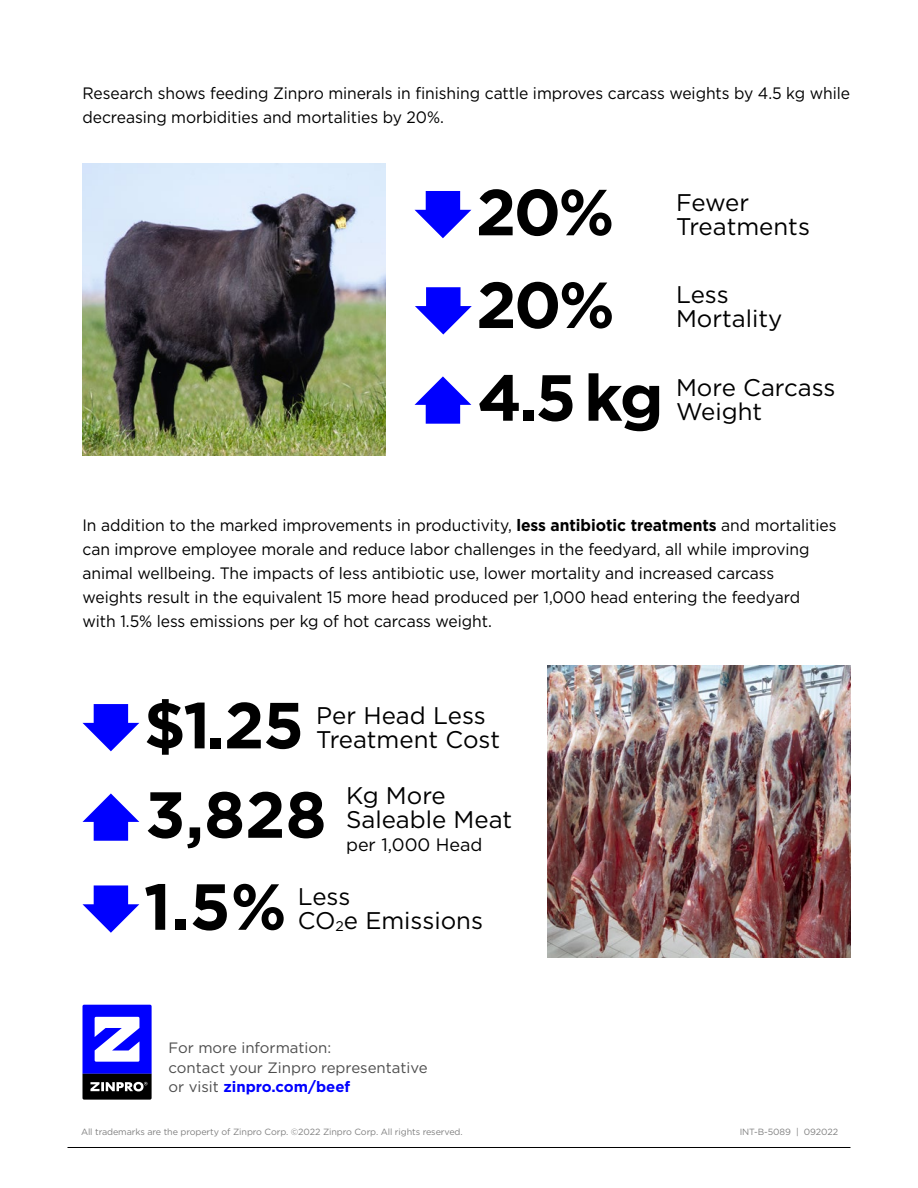
<style>
.page{position:relative;width:918px;height:1188px;background:#fff}
.page>*{position:absolute;margin:0;border:0;box-sizing:border-box;transform-origin:0 0}
.t1{font:700 64.95px/92.7px "Gotham";letter-spacing:-.03em;color:#000}
.t2{font:24px/24px "Gotham";color:#000}
.t3{font:18px "Gotham";color:#000}
.t4{font:16.5px/24px "Gotham";letter-spacing:-.005em;color:#000;scale:.95 1}
.t5{font:15px/19.5px "Gotham";color:#4d4d4d}
.t6{font:9px "Gotham";letter-spacing:-.01em;color:#808080}
.s1{font-weight:700}
.s2{font-weight:700;color:#00f}
</style>
<div class="page">
<hr style="left:68px;top:1147px;width:782px;height:1px;background:#000">
<svg style="left:415px;top:191px;width:56px;height:47px"></svg>
<svg style="left:82px;top:704px;width:57px;height:47px"></svg>
<svg style="left:82px;top:885px;width:57px;height:48px"></svg>
<svg style="left:415px;top:287px;width:57px;height:48px"></svg>
<svg style="left:415px;top:376px;width:56px;height:48px"></svg>
<svg style="left:82px;top:793px;width:57px;height:48px"></svg>
<img style="left:82px;top:164px;width:304px;height:292px">
<img style="left:547px;top:666px;width:303px;height:291px">
<svg style="left:82px;top:1005px;width:70px;height:95px"></svg>
<p class="t4" style="left:82px;top:81px;width:809px">Research shows feeding Zinpro minerals in finishing cattle improves carcass weights by 4.5 kg while decreasing morbidities and mortalities by 20%.</p>
<h1 class="t1" style="left:476px;top:166px;width:140px">20%</h1>
<h2 class="t2" style="left:676px;top:190px;width:135px">Fewer<br>Treatments</h2>
<h1 class="t1" style="left:476px;top:258px;width:189px">20%<br>4.5 kg</h1>
<h2 class="t2" style="left:676px;top:282px;width:108px">Less<br>Mortality</h2>
<h2 class="t2" style="left:676px;top:375px;width:161px">More Carcass<br>Weight</h2>
<p class="t4" style="left:82px;top:513px;width:795px">In addition to the marked improvements in productivity, <span class="s1">less antibiotic treatments</span> and mortalities can improve employee morale and reduce labor challenges in the feedyard, all while improving animal wellbeing. The impacts of less antibiotic use, lower mortality and increased carcass weights result in the equivalent 15 more head produced per 1,000 head entering the feedyard with 1.5% less emissions per kg of hot carcass weight.</p>
<h1 class="t1" style="left:144px;top:679px;width:162px">$1.25</h1>
<h2 class="t2" style="left:316px;top:703px;width:185px">Per Head Less<br>Treatment Cost</h2>
<h1 class="t1" style="left:145px;top:768px;width:183px">3,828</h1>
<h2 class="t2" style="left:346px;top:783px;width:168px">Kg More<br>Saleable Meat</h2>
<p class="t3" style="left:346px;top:833px;width:138px">per 1,000 Head</p>
<h1 class="t1" style="left:144px;top:860px;width:144px">1.5%</h1>
<h2 class="t2" style="left:298px;top:884px;width:187px">Less<br>CO<sub>2</sub>e Emissions</h2>
<p class="t5" style="left:168px;top:1038px;width:261px">For more information:<br>contact your Zinpro representative or visit <span class="s2">zinpro.com/beef</span></p>
<p class="t6" style="left:81px;top:1126px;width:383px">All trademarks are the property of Zinpro Corp. ©2022 Zinpro Corp. All rights reserved.</p>
<p class="t6" style="left:740px;top:1126px;width:100px">INT-B-5089 | 092022</p>
</div>
